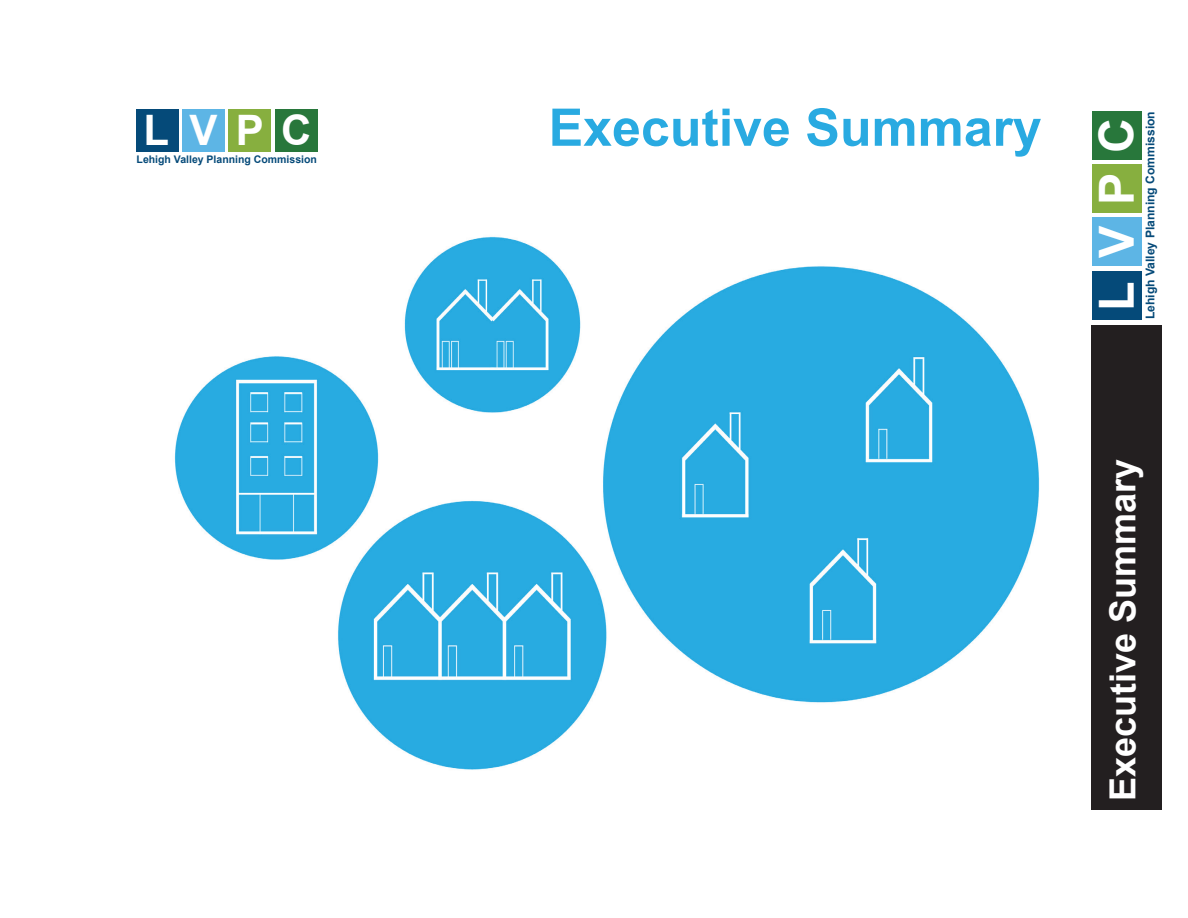
<style>
.page{position:relative;width:1188px;height:918px;background:#fff}
.page>*{position:absolute;margin:0;border:0;box-sizing:border-box;transform-origin:0 0}
.t1{font:700 51.9px "Arial";color:#29aae1}
.t2{font:700 48.45px "Arial";color:#fff}
.t3{font:700 42px "Arial";color:#fff}
.t4{font:700 36px "Arial";color:#fff}
.t5{font:700 12.15px "Arial";color:#054a79}
.t6{font:700 10.5px "Arial";color:#054a79}
</style>
<div class="page">
<div style="left:1091px;top:325px;width:71px;height:485px;background:#231f20"></div>
<div style="left:1092px;top:217px;width:50px;height:49px;background:#5db5e5"></div>
<div style="left:1092px;top:111px;width:50px;height:49px;background:#28773b"></div>
<div style="left:1092px;top:164px;width:50px;height:49px;background:#87af3f"></div>
<img style="left:174px;top:236px;width:968px;height:534px">
<div style="left:136px;top:109px;width:43px;height:43px;background:#054a79"></div>
<div style="left:182px;top:109px;width:43px;height:43px;background:#5db5e5"></div>
<div style="left:275px;top:109px;width:42px;height:43px;background:#28773b"></div>
<div style="left:229px;top:109px;width:42px;height:43px;background:#87af3f"></div>
<p class="t3" style="left:144px;top:102px;width:169px">LVPC</p>
<p class="t1" style="left:549px;top:93px;width:495px">Executive Summary</p>
<p class="t6" style="left:137px;top:153px;width:182px">Lehigh Valley Planning Commission</p>
<h2 class="t2" style="left:1084px;top:311px;width:195px;rotate:-90deg">L V P C</h2>
<p class="t5" style="left:1142px;top:319px;width:209px;rotate:-90deg">Lehigh Valley Planning Commission</p>
<h3 class="t4" style="left:1099px;top:801px;width:344px;rotate:-90deg">Executive Summary</h3>
</div>
